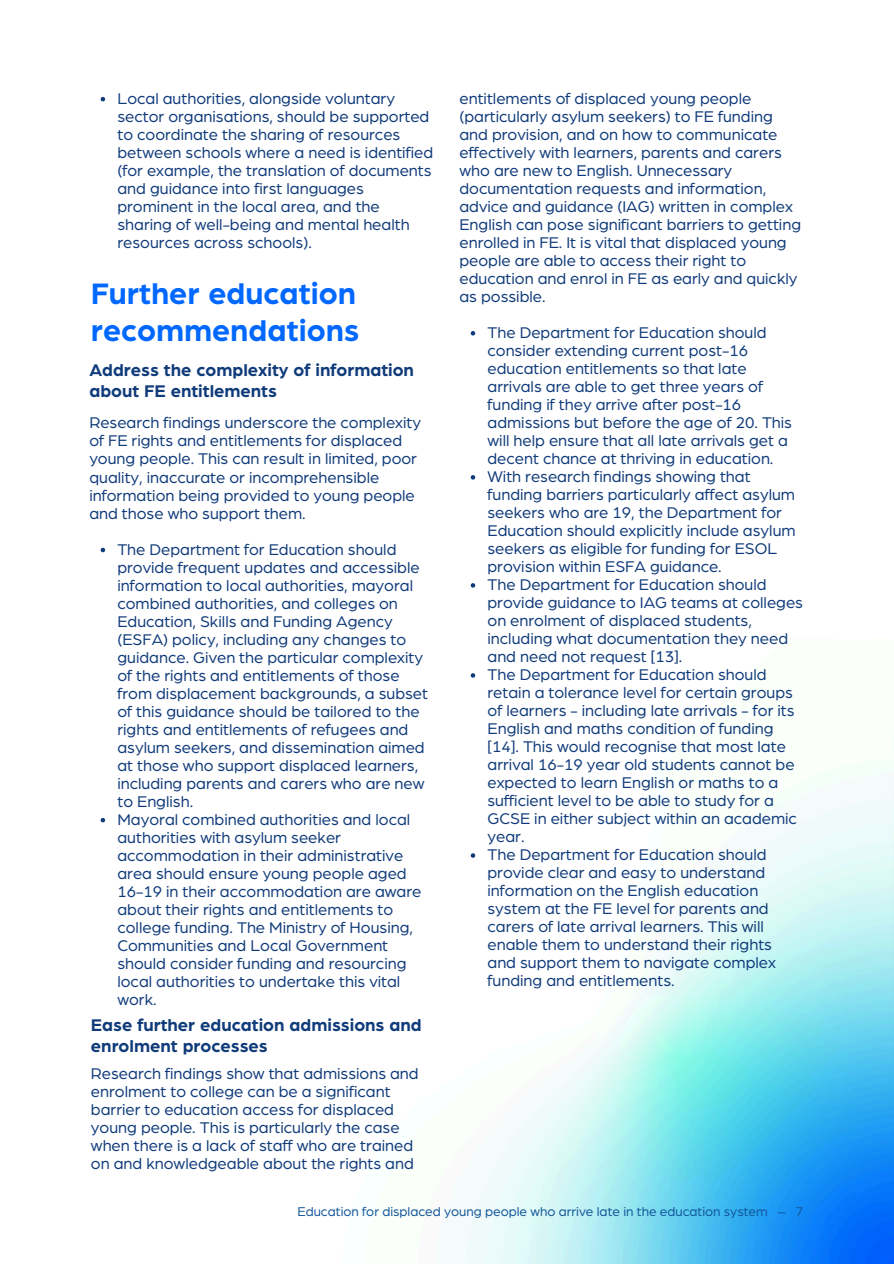
<style>
.page{position:relative;width:894px;height:1264px;background:#fff}
.page>*{position:absolute;margin:0;border:0;box-sizing:border-box;transform-origin:0 0}
.t1{font:700 31.5px/37.2px "Arboria";color:#0068ff}
.t2{font:700 18px/21.3px "Arboria";color:#103b7a}
.t3{font:16.5px/18px "Arboria";color:#103b7a}
.t4{font:13.5px "Arboria";color:#159}
</style>
<div class="page">
<img style="left:100px;top:549px;width:793px;height:714px">
<svg style="left:470px;top:331px;width:5px;height:4px"></svg>
<svg style="left:470px;top:475px;width:5px;height:4px"></svg>
<svg style="left:470px;top:583px;width:5px;height:4px"></svg>
<svg style="left:470px;top:673px;width:5px;height:4px"></svg>
<svg style="left:470px;top:853px;width:5px;height:4px"></svg>
<svg style="left:101px;top:548px;width:4px;height:4px"></svg>
<svg style="left:101px;top:818px;width:4px;height:4px"></svg>
<svg style="left:101px;top:97px;width:4px;height:4px"></svg>
<p class="t3" style="left:117px;top:90px;width:317px">Local authorities, alongside voluntary sector organisations, should be supported to coordinate the sharing of resources between schools where a need is identified (for example, the translation of documents and guidance into first languages prominent in the local area, and the sharing of well-being and mental health resources across schools).</p>
<p class="t1" style="left:91px;top:276px;width:270px">Further education recommendations</p>
<h2 class="t2" style="left:89px;top:360px;width:326px">Address the complexity of information about FE entitlements</h2>
<h1 class="t3" style="left:89px;top:414px;width:333px">Research findings underscore the complexity of FE rights and entitlements for displaced young people. This can result in limited, poor quality, inaccurate or incomprehensible information being provided to young people and those who support them.</h1>
<h2 class="t3" style="left:117px;top:540px;width:312px">The Department for Education should provide frequent updates and accessible information to local authorities, mayoral combined authorities, and colleges on Education, Skills and Funding Agency (ESFA) policy, including any changes to guidance. Given the particular complexity of the rights and entitlements of those from displacement backgrounds, a subset of this guidance should be tailored to the rights and entitlements of refugees and asylum seekers, and dissemination aimed at those who support displaced learners, including parents and carers who are new to English.</h2>
<h2 class="t3" style="left:117px;top:810px;width:305px">Mayoral combined authorities and local authorities with asylum seeker accommodation in their administrative area should ensure young people aged 16-19 in their accommodation are aware about their rights and entitlements to college funding. The Ministry of Housing, Communities and Local Government should consider funding and resourcing local authorities to undertake this vital work.</h2>
<h2 class="t2" style="left:91px;top:1014px;width:332px">Ease further education admissions and enrolment processes</h2>
<p class="t3" style="left:91px;top:1064px;width:329px">Research findings show that admissions and enrolment to college can be a significant barrier to education access for displaced young people. This is particularly the case when there is a lack of staff who are trained on and knowledgeable about the rights and</p>
<h2 class="t3" style="left:459px;top:90px;width:343px">entitlements of displaced young people (particularly asylum seekers) to FE funding and provision, and on how to communicate effectively with learners, parents and carers who are new to English. Unnecessary documentation requests and information, advice and guidance (IAG) written in complex English can pose significant barriers to getting enrolled in FE. It is vital that displaced young people are able to access their right to education and enrol in FE as early and quickly as possible.</h2>
<p class="t3" style="left:487px;top:324px;width:306px">The Department for Education should consider extending current post-16 education entitlements so that late arrivals are able to get three years of funding if they arrive after post-16 admissions but before the age of 20. This will help ensure that all late arrivals get a decent chance at thriving in education.</p>
<p class="t3" style="left:487px;top:468px;width:309px">With research findings showing that funding barriers particularly affect asylum seekers who are 19, the Department for Education should explicitly include asylum seekers as eligible for funding for ESOL provision within ESFA guidance.</p>
<p class="t3" style="left:487px;top:576px;width:317px">The Department for Education should provide guidance to IAG teams at colleges on enrolment of displaced students, including what documentation they need and need not request [13].</p>
<p class="t3" style="left:487px;top:666px;width:311px">The Department for Education should retain a tolerance level for certain groups of learners - including late arrivals - for its English and maths condition of funding [14]. This would recognise that most late arrival 16-19 year old students cannot be expected to learn English or maths to a sufficient level to be able to study for a GCSE in either subject within an academic year.</p>
<p class="t3" style="left:487px;top:846px;width:290px">The Department for Education should provide clear and easy to understand information on the English education system at the FE level for parents and carers of late arrival learners. This will enable them to understand their rights and support them to navigate complex funding and entitlements.</p>
<p class="t4" style="left:297px;top:1204px;width:507px">Education for displaced young people who arrive late in the education system – 7</p>
</div>
